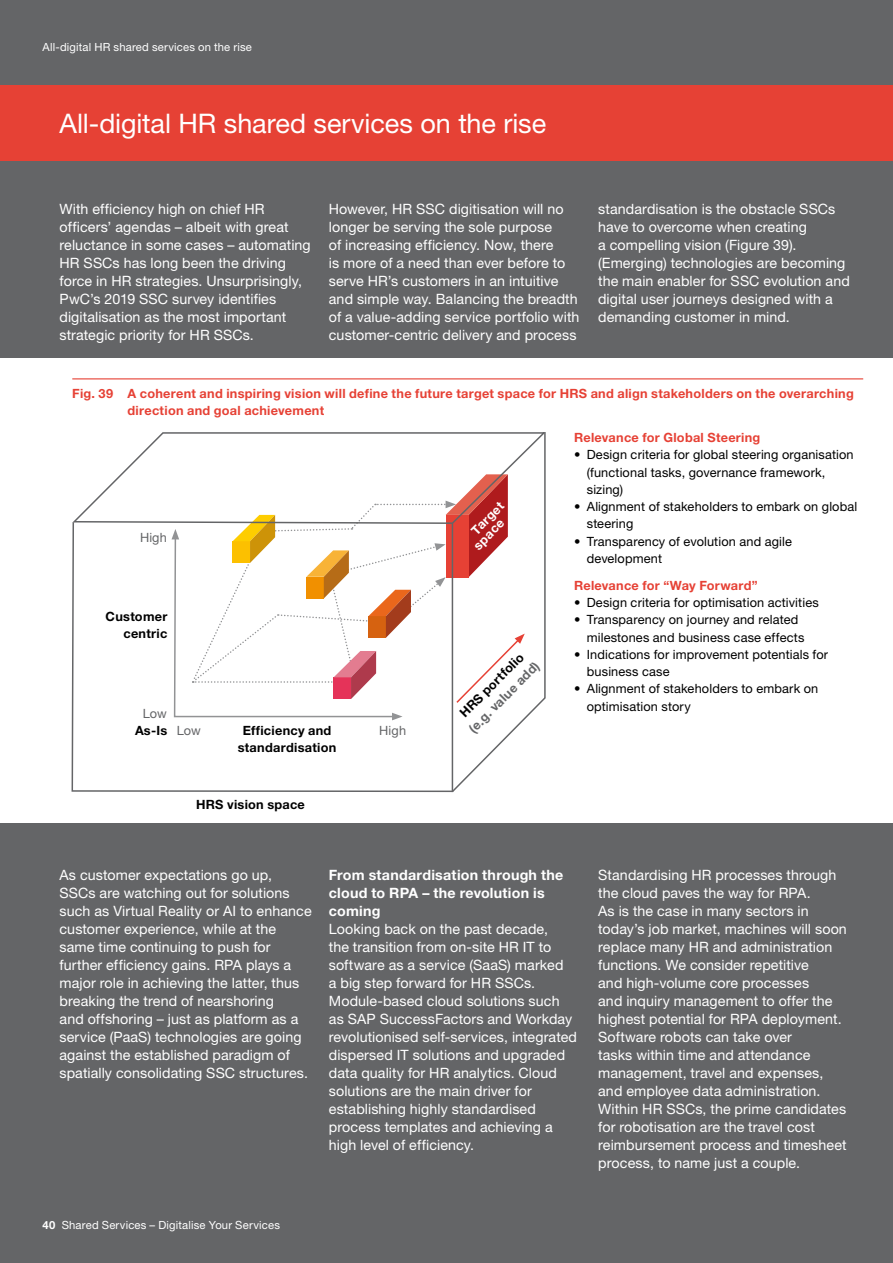
<style>
.page{position:relative;width:893px;height:1263px;background:#646567}
.page>*{position:absolute;margin:0;border:0;box-sizing:border-box;transform-origin:0 0}
.t1{font:27px "Helvetica Neue LT";letter-spacing:-.005em;color:#fff}
.t2{font:14.25px/18px "Helvetica Neue LT";letter-spacing:.005em;color:#fff}
.t3{font:700 14.25px/18px "Helvetica Neue LT";letter-spacing:.015em;color:#fff}
.t4{font:12.75px/17.2px "Helvetica Neue LT";letter-spacing:.01em;color:#000}
.t5{font:700 12.75px/17.2px "Helvetica Neue LT";letter-spacing:.02em;color:#e64135}
.t6{font:700 12.75px/17.2px "Helvetica Neue LT";letter-spacing:.02em;color:#000;text-align:right}
.t7{font:700 12.75px "Helvetica Neue LT";color:#646567}
.t8{font:12.75px "Helvetica Neue LT";letter-spacing:.01em;color:#646567}
.t9{font:700 12.75px/11.9px "Helvetica Neue LT";color:#fff}
.t10{font:11.25px "Helvetica Neue LT";letter-spacing:.015em;color:#fff}
.s1{font-weight:400;color:#646567}
.s2{font-weight:700}
</style>
<div class="page">
<div style="left:0;top:85px;width:893px;height:75px;background:#e64135"></div>
<div style="left:0;top:358px;width:893px;height:464px;background:#fff"></div>
<hr style="left:72px;top:378px;width:791px;height:1px;background:#e64135">
<svg style="left:71px;top:432px;width:475px;height:361px"></svg>
<hr style="left:452px;top:523px;width:1px;height:269px;background:#646567">
<p class="t10" style="left:43px;top:41px;width:211px">All-digital HR shared services on the rise</p>
<h1 class="t1" style="left:60px;top:108px;width:488px">All-digital HR shared services on the rise</h1>
<p class="t2" style="left:60px;top:200px;width:253px">With efficiency high on chief HR officers’ agendas – albeit with great reluctance in some cases – automating HR SSCs has long been the driving force in HR strategies. Unsurprisingly, PwC’s 2019 SSC survey identifies digitalisation as the most important strategic priority for HR SSCs.</p>
<p class="t2" style="left:329px;top:200px;width:252px">However, HR SSC digitisation will no longer be serving the sole purpose<br>of increasing efficiency. Now, there<br>is more of a need than ever before to serve HR’s customers in an intuitive and simple way. Balancing the breadth of a value-adding service portfolio with customer-centric delivery and process</p>
<p class="t2" style="left:598px;top:200px;width:253px">standardisation is the obstacle SSCs have to overcome when creating<br>a compelling vision (Figure 39). (Emerging) technologies are becoming the main enabler for SSC evolution and digital user journeys designed with a demanding customer in mind.</p>
<p class="t5" style="left:128px;top:384px;width:728px;text-indent:-55px">Fig. 39 A coherent and inspiring vision will define the future target space for HRS and align stakeholders on the overarching direction and goal achievement</p>
<p class="t8" style="left:140px;top:529px;width:28px">High</p>
<p class="t6" style="left:106px;top:607px;width:63px">Customer centric</p>
<p class="t8" style="left:143px;top:705px;width:26px">Low</p>
<p class="t6" style="left:135px;top:721px;width:67px">As-Is <span class="s1">Low</span></p>
<p class="t6" style="left:243px;top:721px;width:90px">Efficiency and</p>
<p class="t8" style="left:379px;top:723px;width:28px">High</p>
<p class="t6" style="left:238px;top:739px;width:100px">standardisation</p>
<p class="t6" style="left:196px;top:796px;width:110px">HRS vision space</p>
<p class="t9" style="left:463px;top:535px;width:51px;text-indent:10px;rotate:-46deg">Target space</p>
<p class="t6" style="left:455px;top:709px;width:86px;rotate:-45deg">HRS portfolio</p>
<p class="t7" style="left:465px;top:725px;width:96px;rotate:-45deg">(e.g. value add)</p>
<p class="t5" style="left:574px;top:429px;width:188px">Relevance for Global Steering</p>
<p class="t4" style="left:587px;top:446px;width:268px;text-indent:-13px">• Design criteria for global steering organisation (functional tasks, governance framework, sizing)</p>
<p class="t4" style="left:587px;top:498px;width:272px;text-indent:-13px">• Alignment of stakeholders to embark on global steering</p>
<p class="t4" style="left:587px;top:532px;width:207px;text-indent:-13px">• Transparency of evolution and agile development</p>
<p class="t5" style="left:574px;top:576px;width:185px">Relevance for “Way Forward”</p>
<p class="t4" style="left:574px;top:594px;width:246px">• Design criteria for optimisation activities</p>
<p class="t4" style="left:587px;top:611px;width:219px;text-indent:-13px">• Transparency on journey and related milestones and business case effects</p>
<p class="t4" style="left:587px;top:646px;width:243px;text-indent:-13px">• Indications for improvement potentials for business case</p>
<p class="t4" style="left:587px;top:680px;width:233px;text-indent:-13px">• Alignment of stakeholders to embark on optimisation story</p>
<p class="t2" style="left:60px;top:865px;width:254px">As customer expectations go up,<br>SSCs are watching out for solutions such as Virtual Reality or AI to enhance customer experience, while at the same time continuing to push for further efficiency gains. RPA plays a major role in achieving the latter, thus breaking the trend of nearshoring<br>and offshoring – just as platform as a service (PaaS) technologies are going against the established paradigm of spatially consolidating SSC structures.</p>
<p class="t3" style="left:329px;top:865px;width:236px">From standardisation through the cloud to RPA – the revolution is coming</p>
<p class="t2" style="left:329px;top:919px;width:250px">Looking back on the past decade,<br>the transition from on-site HR IT to software as a service (SaaS) marked<br>a big step forward for HR SSCs.<br>Module-based cloud solutions such as SAP SuccessFactors and Workday revolutionised self-services, integrated dispersed IT solutions and upgraded data quality for HR analytics. Cloud solutions are the main driver for establishing highly standardised process templates and achieving a high level of efficiency.</p>
<p class="t10" style="left:43px;top:1218px;width:239px"><span class="s2">40</span> Shared Services – Digitalise Your Services</p>
<p class="t2" style="left:598px;top:865px;width:250px">Standardising HR processes through the cloud paves the way for RPA.<br>As is the case in many sectors in today’s job market, machines will soon replace many HR and administration functions. We consider repetitive<br>and high-volume core processes<br>and inquiry management to offer the highest potential for RPA deployment.<br>Software robots can take over<br>tasks within time and attendance management, travel and expenses, and employee data administration.<br>Within HR SSCs, the prime candidates for robotisation are the travel cost reimbursement process and timesheet process, to name just a couple.</p>
</div>
